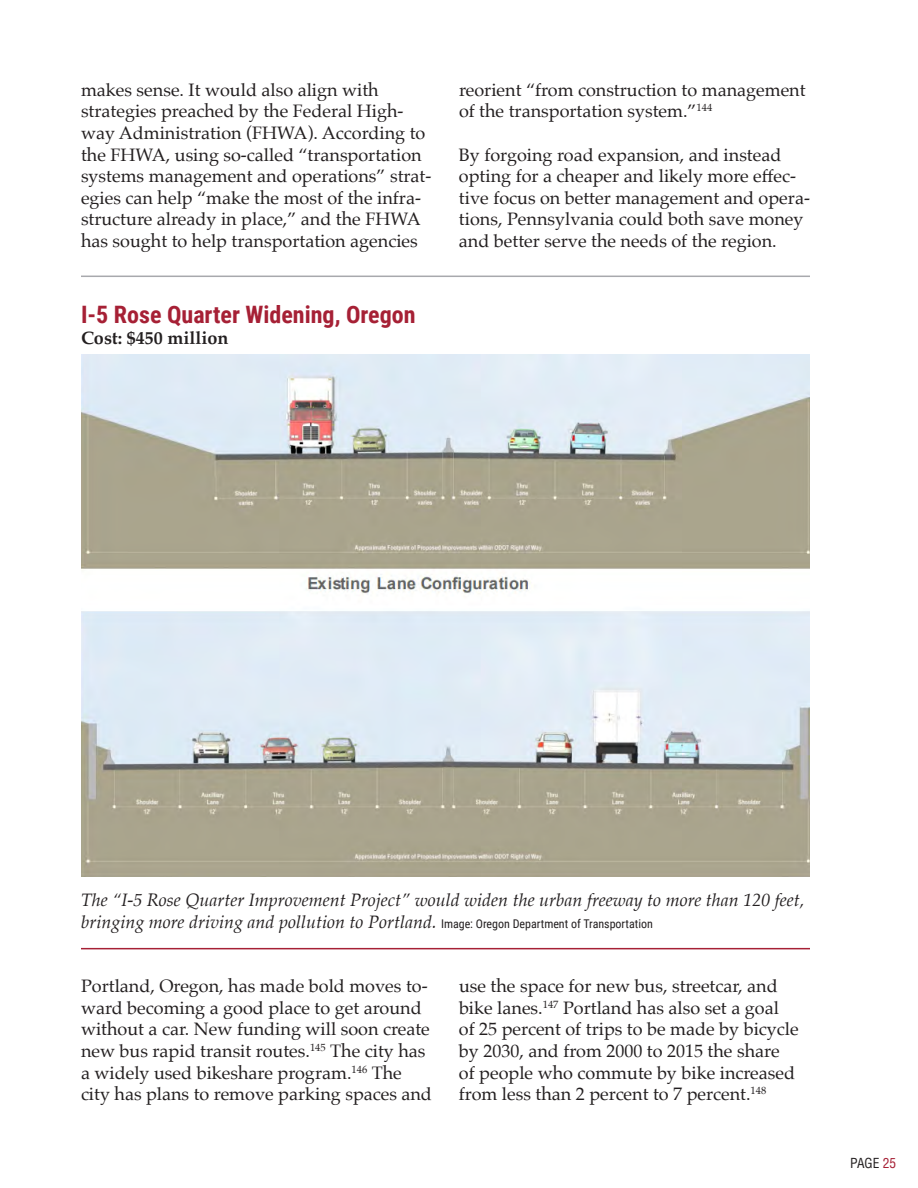
<style>
.page{position:relative;width:918px;height:1188px;background:#fff}
.page>*{position:absolute;margin:0;border:0;box-sizing:border-box;transform-origin:0 0}
.Subhead{font:700 24px "Roboto Condensed";color:#a62035}
.Body{font:18px/21.6px "Palatino";color:#231f20}
.Photo_Caption{font:italic 18px/21.6px "Palatino";color:#231f20}
.Body-2{font:700 18px "Palatino";color:#231f20}
.t1{font:condensed 13.5px "Helvetica";color:#231f20}
.s1{font-family:"Roboto Condensed";font-style:normal;font-size:12px}
.s2{color:#a62035}
</style>
<div class="page">
<img style="left:81px;top:354px;width:729px;height:523px">
<hr style="left:81px;top:948px;width:729px;height:1px;background:#a62035">
<hr style="left:81px;top:276px;width:729px;height:1px;background:#a8a9ad">
<p class="Body" style="left:81px;top:79px;width:352px">makes sense. It would also align with strategies preached by the Federal High&shy;way Administration (FHWA). According to the FHWA, using so-called “transportation systems management and operations” strat&shy;egies can help “make the most of the infra&shy;structure already in place,” and the FHWA has sought to help transportation agencies</p>
<p class="Body" style="left:459px;top:79px;width:348px">reorient “from construction to management of the transportation system.”<sup>144</sup></p>
<p class="Body" style="left:459px;top:144px;width:352px">By forgoing road expansion, and instead opting for a cheaper and likely more effec&shy;tive focus on better management and opera&shy;tions, Pennsylvania could both save money and better serve the needs of the region.</p>
<p class="Subhead" style="left:81px;top:297px;width:336px">I-5 Rose Quarter Widening, Oregon</p>
<p class="Body-2" style="left:81px;top:323px;width:149px">Cost: $450 million</p>
<p class="Photo_Caption" style="left:81px;top:889px;width:725px">The “I-5 Rose Quarter Improvement Project” would widen the urban freeway to more than 120 feet, bringing more driving and pollution to Portland. <span class="s1">Image: Oregon Department of Transportation</span></p>
<p class="Body" style="left:81px;top:975px;width:352px">Portland, Oregon, has made bold moves to&shy;ward becoming a good place to get around without a car. New funding will soon create new bus rapid transit routes.<sup>145</sup> The city has a widely used bikeshare program.<sup>146</sup> The city has plans to remove parking spaces and</p>
<p class="Body" style="left:459px;top:975px;width:341px">use the space for new bus, streetcar, and bike lanes.<sup>147</sup> Portland has also set a goal of 25 percent of trips to be made by bicycle by 2030, and from 2000 to 2015 the share of people who commute by bike increased from less than 2 percent to 7 percent.<sup>148</sup></p>
<p class="t1" style="left:850px;top:1155px;width:48px">PAGE <span class="s2">25</span></p>
</div>
